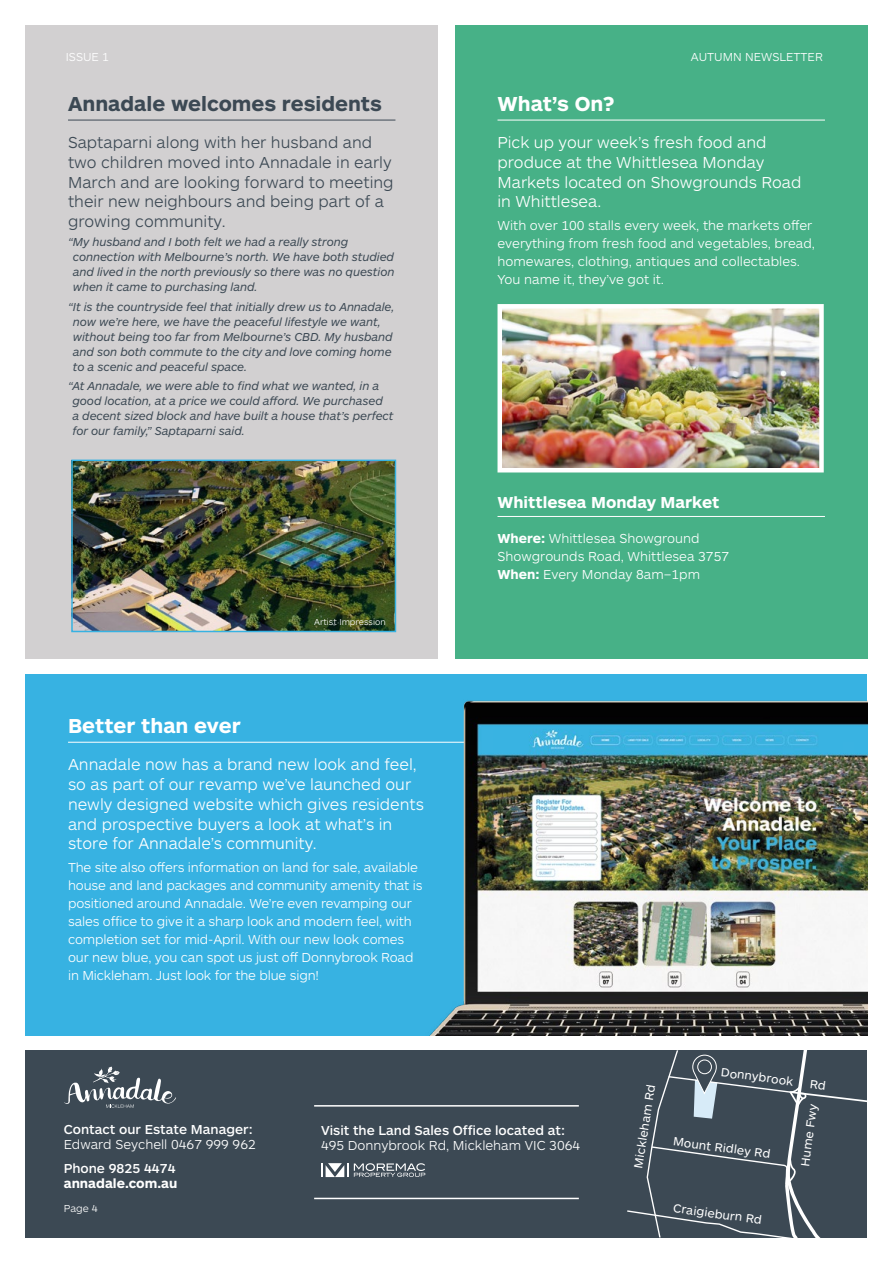
<style>
.page{position:relative;width:893px;height:1263px;background:#fff}
.page>*{position:absolute;margin:0;border:0;box-sizing:border-box;transform-origin:0 0}
.t1{font:700 21px "ARS Maquette Pro";color:#3c4954}
.t2{font:700 21px "ARS Maquette Pro";color:#fff}
.t3{font:300 16.5px/19.8px "ARS Maquette Pro";color:#fff}
.t4{font:300 16.5px/19.8px "ARS Maquette Pro";color:#3c4954}
.t5{font:700 16.5px "ARS Maquette Pro";color:#fff}
.t6{font:300 13.5px/18px "ARS Maquette Pro";letter-spacing:-.01em;color:#fff}
.t7{font:500 13.5px "ARS Maquette Pro";color:#fff}
.t8{font:700 13.5px "ARS Maquette Pro";color:#fff}
.t9{font:12.3px "ARS Maquette Pro";color:#fff}
.t10{font:italic 12px/15px "ARS Maquette Pro";letter-spacing:-.01em;color:#3c4954}
.t11{font:300 12px "ARS Maquette Pro";color:#fff}
.t12{font:300 10.5px "ARS Maquette Pro";color:#fff}
.t13{font:300 9px "ARS Maquette Pro";color:#fff}
.s1{font-weight:700}
</style>
<div class="page">
<div style="left:26px;top:1050px;width:841px;height:187px;background:#3c4954"></div>
<div style="left:455px;top:26px;width:412px;height:633px;background:#47b187"></div>
<div style="left:26px;top:26px;width:412px;height:633px;background:#d2d0d1"></div>
<div style="left:26px;top:674px;width:841px;height:361px;background:#37b2e2"></div>
<hr style="left:497px;top:120px;width:328px;height:1px;background:#fff">
<hr style="left:497px;top:516px;width:328px;height:1px;background:#fff">
<hr style="left:68px;top:120px;width:327px;height:1px;background:#3c4954">
<hr style="left:68px;top:742px;width:757px;height:1px;background:#fff">
<svg style="left:64px;top:1066px;width:112px;height:42px"></svg>
<svg style="left:321px;top:1163px;width:104px;height:14px"></svg>
<hr style="left:314px;top:1105px;width:265px;height:1px;background:#fff">
<hr style="left:314px;top:1198px;width:265px;height:1px;background:#fff">
<img style="left:502px;top:309px;width:317px;height:158px">
<div style="left:497px;top:304px;width:327px;height:168px;border:4px solid #fff"></div>
<img style="left:74px;top:463px;width:319px;height:166px">
<div style="left:71px;top:460px;width:325px;height:172px;border:2px solid #37b2e2"></div>
<img style="left:411px;top:700px;width:456px;height:335px">
<svg style="left:627px;top:1050px;width:240px;height:187px"></svg>
<p class="t11" style="left:66px;top:50px;width:45px">ISSUE 1</p>
<p class="t11" style="left:691px;top:50px;width:133px">AUTUMN NEWSLETTER</p>
<h1 class="t1" style="left:68px;top:90px;width:315px">Annadale welcomes residents</h1>
<p class="t4" style="left:68px;top:132px;width:327px">Saptaparni along with her husband and two children moved into Annadale in early March and are looking forward to meeting their new neighbours and being part of a growing community.</p>
<p class="t10" style="left:73px;top:234px;width:323px;text-indent:-5px">“My husband and I both felt we had a really strong connection with Melbourne’s north. We have both studied and lived in the north previously so there was no question when it came to purchasing land.</p>
<p class="t10" style="left:73px;top:298px;width:323px;text-indent:-5px">“It is the countryside feel that initially drew us to Annadale, now we’re here, we have the peaceful lifestyle we want, without being too far from Melbourne’s CBD. My husband and son both commute to the city and love coming home to a scenic and peaceful space.</p>
<p class="t10" style="left:72px;top:378px;width:323px;text-indent:-4px">“At Annadale, we were able to find what we wanted, in a good location, at a price we could afford. We purchased<br>a decent sized block and have built a house that’s perfect for our family,” Saptaparni said.</p>
<p class="t13" style="left:314px;top:616px;width:73px">Artist Impression</p>
<h1 class="t2" style="left:68px;top:712px;width:174px">Better than ever</h1>
<p class="t3" style="left:68px;top:754px;width:358px">Annadale now has a brand new look and feel, so as part of our revamp we’ve launched our newly designed website which gives residents and prospective buyers a look at what’s in store for Annadale’s community.</p>
<p class="t6" style="left:68px;top:857px;width:356px">The site also offers information on land for sale, available house and land packages and community amenity that is positioned around Annadale. We’re even revamping our sales office to give it a sharp look and modern feel, with completion set for mid-April. With our new look comes our new blue, you can spot us just off Donnybrook Road in Mickleham. Just look for the blue sign!</p>
<h1 class="t2" style="left:497px;top:90px;width:119px">What’s On?</h1>
<p class="t3" style="left:497px;top:132px;width:305px">Pick up your week’s fresh food and produce at the Whittlesea Monday<br>Markets located on Showgrounds Road in Whittlesea.</p>
<p class="t6" style="left:497px;top:215px;width:319px">With over 100 stalls every week, the markets offer everything from fresh food and vegetables, bread, homewares, clothing, antiques and collectables.<br>You name it, they’ve got it.</p>
<p class="t5" style="left:497px;top:491px;width:223px">Whittlesea Monday Market</p>
<p class="t6" style="left:497px;top:528px;width:233px"><span class="s1">Where:</span> Whittlesea Showground<br>Showgrounds Road, Whittlesea 3757<br><span class="s1">When:</span> Every Monday 8am–1pm</p>
<p class="t7" style="left:64px;top:1120px;width:190px">Contact our Estate Manager:</p>
<p class="t6" style="left:64px;top:1135px;width:194px">Edward Seychell 0467 999 962</p>
<p class="t7" style="left:64px;top:1159px;width:113px">Phone 9825 4474</p>
<p class="t8" style="left:64px;top:1174px;width:115px">annadale.com.au</p>
<p class="t12" style="left:64px;top:1201px;width:35px">Page 4</p>
<p class="t7" style="left:321px;top:1121px;width:246px">Visit the Land Sales Office located at:</p>
<p class="t6" style="left:321px;top:1135px;width:261px">495 Donnybrook Rd, Mickleham VIC 3064</p>
<p class="t9" style="left:630px;top:1167px;width:85px;rotate:-81deg">Mickleham Rd</p>
<p class="t9" style="left:722px;top:1064px;width:74px;rotate:7deg">Donnybrook</p>
<p class="t9" style="left:674px;top:1133px;width:99px;rotate:8deg">Mount Ridley Rd</p>
<p class="t9" style="left:674px;top:1200px;width:91px;rotate:8deg">Craigieburn Rd</p>
<p class="t9" style="left:797px;top:1165px;width:64px;rotate:-82deg">Hume Fwy</p>
</div>
